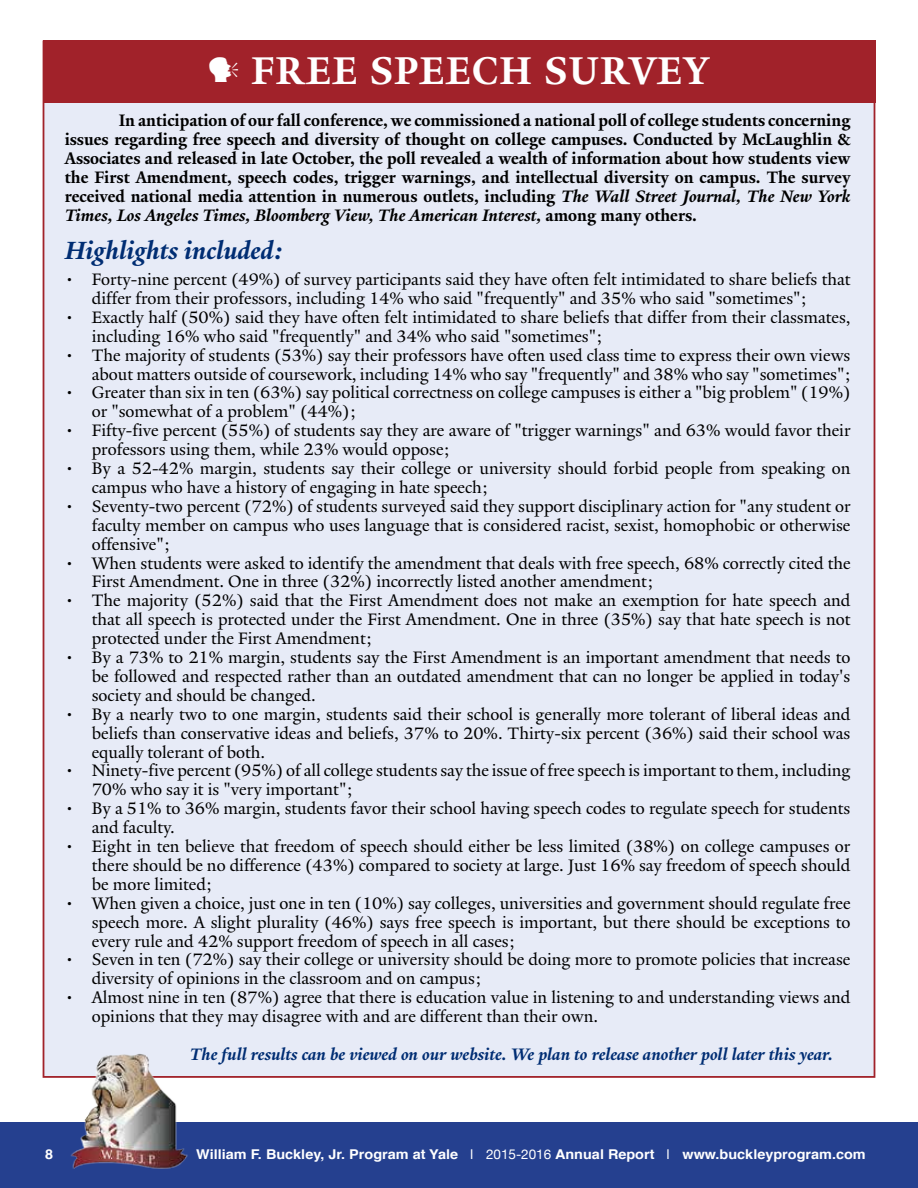
<style>
.page{position:relative;width:918px;height:1188px;background:#fff}
.page>*{position:absolute;margin:0;border:0;box-sizing:border-box;transform-origin:0 0}
.t1{font:700 42px "Yale Admin";letter-spacing:.03em;color:#fff}
.t2{font:italic 700 27px "Yale Admin";color:#002d73}
.t3{font:18px/18.9px "Yale Admin";color:#000}
.t4{font:700 18px/18.9px "Yale Admin";color:#000;text-align:justify}
.t5{font:italic 700 18px "Yale Admin";color:#002d73}
.t6{font:700 13.5px "Helvetica";color:#fff;scale:1.07 1}
.s1{font-style:italic}
.s2{font-weight:400}
.s3{font-family:"Helvetica Neue";font-weight:400}
</style>
<div class="page">
<div style="left:0;top:1122px;width:918px;height:66px;background:#25408f"></div>
<div style="left:43px;top:40px;width:832px;height:1038px;background:#e7ebf7;border:2px solid #a1222a"></div>
<img style="left:65px;top:1053px;width:128px;height:116px">
<div style="left:43px;top:40px;width:832px;height:63px;background:#a1222a"></div>
<h1 class="t1" style="left:251px;top:45px;width:454px">Free Speech Survey</h1>
<p class="t4" style="left:65px;top:111px;width:787px;text-indent:60px">n anticipation of our fall conference, we commissioned a national poll of college students concerning issues regarding free speech and diversity of thought on college campuses. Conducted by McLaughlin &amp; Associates and released in late October, the poll revealed a wealth of information about how students view the First Amendment, speech codes, trigger warnings, and intellectual diversity on campus. The survey received national media attention in numerous outlets, including <span class="s1">The Wall Street Journal, The New York Times, Los Angeles Times, Bloomberg View, The American Interest,</span> among many others.</p>
<h2 class="t2" style="left:65px;top:234px;width:220px">Highlights included:</h2>
<p class="t3" style="left:92px;top:270px;width:760px;text-indent:-27px">• Forty-nine percent (49%) of survey participants said they have often felt intimidated to share beliefs that differ from their professors, including 14% who said "frequently" and 35% who said "sometimes";</p>
<p class="t3" style="left:92px;top:308px;width:760px;text-indent:-27px">• Exactly half (50%) said they have often felt intimidated to share beliefs that differ from their classmates, including 16% who said "frequently" and 34% who said "sometimes";</p>
<p class="t3" style="left:65px;top:345px;width:787px;text-align:right">• The majority of students (53%) say their professors have often used class time to express their own views about matters outside of coursework, including 14% who say "frequently" and 38% who say "sometimes";</p>
<p class="t3" style="left:92px;top:383px;width:760px;text-indent:-27px">• Greater than six in ten (63%) say political correctness on college campuses is either a "big problem" (19%) or "somewhat of a problem" (44%);</p>
<p class="t3" style="left:92px;top:421px;width:760px;text-indent:-27px">• Fifty-five percent (55%) of students say they are aware of "trigger warnings" and 63% would favor their professors using them, while 23% would oppose;</p>
<p class="t3" style="left:92px;top:459px;width:760px;text-indent:-27px">• By a 52-42% margin, students say their college or university should forbid people from speaking on campus who have a history of engaging in hate speech;</p>
<p class="t3" style="left:92px;top:497px;width:760px;text-align:justify;text-indent:-27px">• Seventy-two percent (72%) of students surveyed said they support disciplinary action for "any student or faculty member on campus who uses language that is considered racist, sexist, homophobic or otherwise offensive";</p>
<p class="t3" style="left:92px;top:553px;width:760px;text-indent:-27px">• When students were asked to identify the amendment that deals with free speech, 68% correctly cited the<br>First Amendment. One in three (32%) incorrectly listed another amendment;</p>
<p class="t3" style="left:92px;top:591px;width:760px;text-align:justify;text-indent:-27px">• The majority (52%) said that the First Amendment does not make an exemption for hate speech and that all speech is protected under the First Amendment. One in three (35%) say that hate speech is not protected under the First Amendment;</p>
<p class="t3" style="left:92px;top:648px;width:760px;text-align:justify;text-indent:-27px">• By a 73% to 21% margin, students say the First Amendment is an important amendment that needs to be followed and respected rather than an outdated amendment that can no longer be applied in today's society and should be changed.</p>
<p class="t3" style="left:92px;top:704px;width:760px;text-align:justify;text-indent:-27px">• By a nearly two to one margin, students said their school is generally more tolerant of liberal ideas and beliefs than conservative ideas and beliefs, 37% to 20%. Thirty-six percent (36%) said their school was equally tolerant of both.</p>
<p class="t3" style="left:92px;top:761px;width:760px;text-indent:-27px">• Ninety-five percent (95%) of all college students say the issue of free speech is important to them, including<br>70% who say it is "very important";</p>
<p class="t3" style="left:92px;top:799px;width:760px;text-indent:-27px">• By a 51% to 36% margin, students favor their school having speech codes to regulate speech for students and faculty.</p>
<p class="t3" style="left:92px;top:837px;width:760px;text-align:justify;text-indent:-27px">• Eight in ten believe that freedom of speech should either be less limited (38%) on college campuses or there should be no difference (43%) compared to society at large. Just 16% say freedom of speech should be more limited;</p>
<p class="t3" style="left:92px;top:893px;width:760px;text-align:justify;text-indent:-27px">• When given a choice, just one in ten (10%) say colleges, universities and government should regulate free speech more. A slight plurality (46%) says free speech is important, but there should be exceptions to every rule and 42% support freedom of speech in all cases;</p>
<p class="t3" style="left:92px;top:950px;width:760px;text-indent:-27px">• Seven in ten (72%) say their college or university should be doing more to promote policies that increase diversity of opinions in the classroom and on campus;</p>
<p class="t3" style="left:92px;top:988px;width:760px;text-indent:-27px">• Almost nine in ten (87%) agree that there is education value in listening to and understanding views and opinions that they may disagree with and are different than their own.</p>
<p class="t5" style="left:190px;top:1043px;width:645px">The full results can be viewed on our website. We plan to release another poll later this year.</p>
<p class="t4" style="left:65px;top:111px;width:32px">I</p>
<p class="t6" style="left:45px;top:1143px;width:9px">8</p>
<p class="t6" style="left:196px;top:1143px;width:627px">William F. Buckley, Jr. Program at Yale <span class="s2">|</span> <span class="s3">2015-2016</span> Annual Report <span class="s2">|</span> www.buckleyprogram.com</p>
</div>
